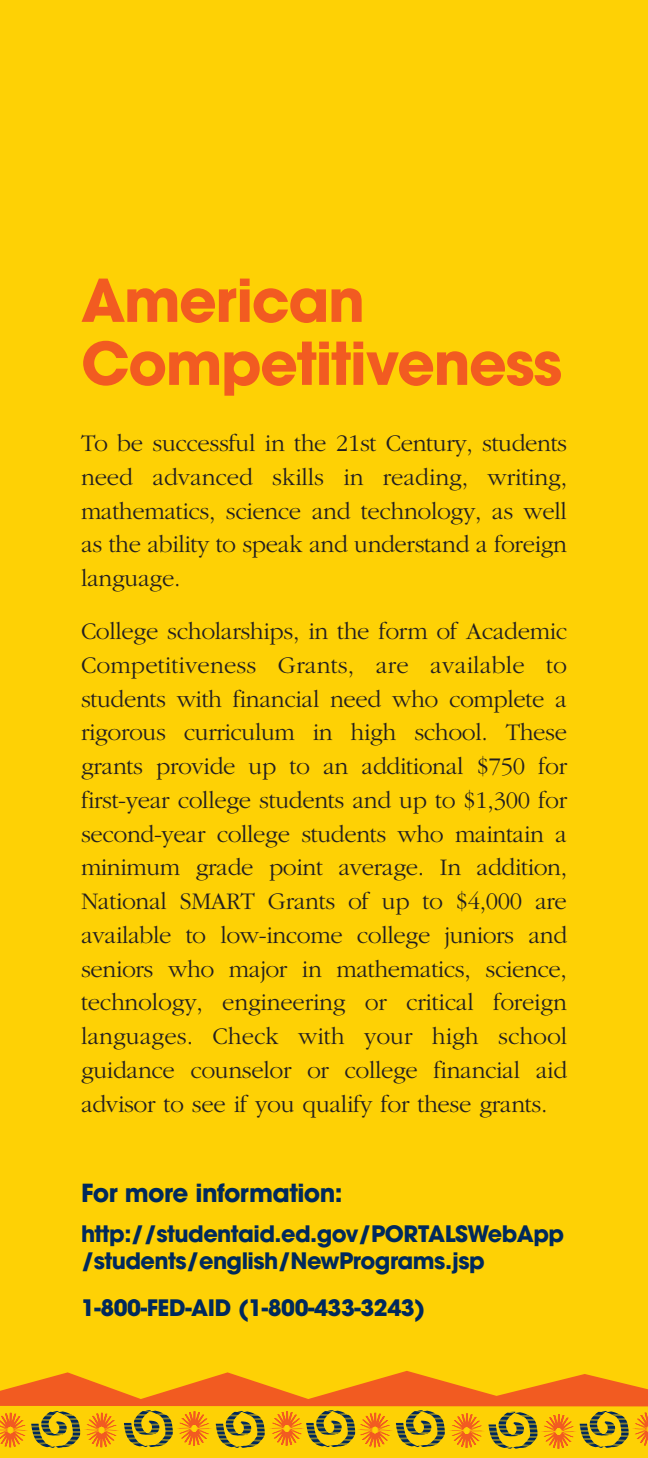
<style>
.page{position:relative;width:648px;height:1458px;background:#fed105}
.page>*{position:absolute;margin:0;border:0;box-sizing:border-box;transform-origin:0 0}
.t1{font:700 58.5px/63px "Avant Garde";letter-spacing:-.025em;color:#f25b21}
.t2{font:300 24.75px/33.8px "Garamond";letter-spacing:-.015em;color:#231f20;text-align:justify}
.t3{font:700 24.75px "Avant Garde";letter-spacing:-.025em;color:#00295c}
.t4{font:700 22.5px/27px "Avant Garde";letter-spacing:-.025em;color:#00295c}
</style>
<div class="page">
<svg style="left:0;top:1371px;width:648px;height:78px"></svg>
<h1 class="t1" style="left:81px;top:276px;width:483px">American<br>Competitiveness</h1>
<p class="t2" style="left:81px;top:426px;width:488px">To be successful in the 21st Century, students need advanced skills in reading, writing, mathematics, science and technology, as well as the ability to speak and understand a foreign language.</p>
<p class="t2" style="left:81px;top:614px;width:488px">College scholarships, in the form of Academic Competitiveness Grants, are available to students with financial need who complete a rigorous curriculum in high school. These grants provide up to an additional $750 for first-year college students and up to $1,300 for second-year college students who maintain a minimum grade point average. In addition, National SMART Grants of up to $4,000 are available to low-income college juniors and seniors who major in mathematics, science, technology, engineering or critical foreign languages. Check with your high school guidance counselor or college financial aid advisor to see if you qualify for these grants.</p>
<p class="t3" style="left:81px;top:1183px;width:263px">For more information:</p>
<p class="t4" style="left:81px;top:1224px;width:485px">http://studentaid.ed.gov/PORTALSWebApp /students/english/NewPrograms.jsp</p>
<p class="t4" style="left:81px;top:1297px;width:346px">1-800-FED-AID (1-800-433-3243)</p>
</div>
